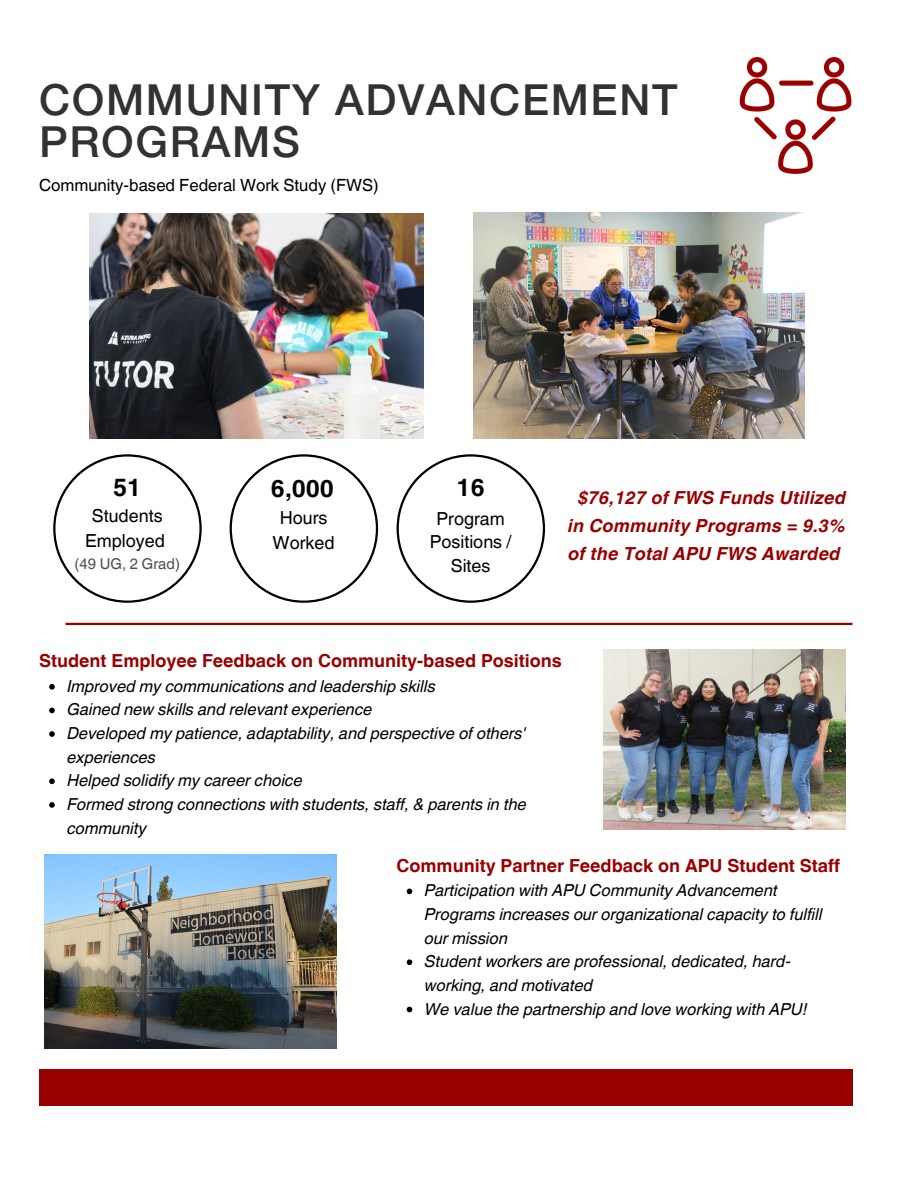
<style>
.page{position:relative;width:918px;height:1188px;background:#fff}
.page>*{position:absolute;margin:0;border:0;box-sizing:border-box;transform-origin:0 0}
.t1{font:500 42.9px "Helvetica Neue LT Pro";letter-spacing:.04em;color:#323232}
.t2{font:700 24.45px "Helvetica World";color:#000}
.t3{font:700 18px "Helvetica World";color:#900}
.t4{font:italic 700 18px/28.2px "Helvetica World";letter-spacing:.015em;color:#900;text-align:center}
.t5{font:18px/24.8px "Helvetica World";color:#000;text-align:center}
.t6{font:16.8px "Helvetica World";color:#000}
.t7{font:italic 16.5px/23.7px "Helvetica World";color:#000}
.t8{font:15px "Helvetica World";color:#494f56}
</style>
<div class="page">
<div style="left:39px;top:1069px;width:814px;height:37px;background:#900"></div>
<img style="left:739px;top:56px;width:113px;height:119px">
<hr style="left:66px;top:623px;width:786px;height:2px;background:#900">
<svg style="left:53px;top:454px;width:149px;height:149px"></svg>
<svg style="left:230px;top:454px;width:148px;height:149px"></svg>
<svg style="left:397px;top:454px;width:148px;height:149px"></svg>
<img style="left:604px;top:650px;width:242px;height:180px">
<img style="left:473px;top:212px;width:332px;height:226px">
<img style="left:45px;top:854px;width:291px;height:195px">
<img style="left:90px;top:213px;width:334px;height:225px">
<svg style="left:49px;top:684px;width:6px;height:6px"></svg>
<svg style="left:49px;top:708px;width:6px;height:5px"></svg>
<svg style="left:49px;top:731px;width:6px;height:6px"></svg>
<svg style="left:49px;top:778px;width:6px;height:6px"></svg>
<svg style="left:49px;top:802px;width:6px;height:6px"></svg>
<svg style="left:407px;top:889px;width:5px;height:5px"></svg>
<svg style="left:407px;top:959px;width:5px;height:6px"></svg>
<svg style="left:407px;top:1007px;width:5px;height:5px"></svg>
<p class="t1" style="left:39px;top:84px;width:640px">COMMUNITY ADVANCEMENT</p>
<p class="t1" style="left:39px;top:127px;width:262px">PROGRAMS</p>
<p class="t6" style="left:39px;top:175px;width:341px">Community-based Federal Work Study (FWS)</p>
<p class="t2" style="left:113px;top:467px;width:30px">51</p>
<p class="t2" style="left:271px;top:468px;width:65px">6,000</p>
<p class="t2" style="left:457px;top:467px;width:30px">16</p>
<p class="t5" style="left:85px;top:504px;width:81px">Students<br>Employed</p>
<p class="t8" style="left:75px;top:554px;width:107px">(49 UG, 2 Grad)</p>
<p class="t5" style="left:273px;top:505px;width:64px">Hours<br>Worked</p>
<p class="t5" style="left:430px;top:507px;width:83px;line-height:23.7px">Program<br>Positions /<br>Sites</p>
<p class="t4" style="left:568px;top:481px;width:280px">$76,127 of FWS Funds Utilized in Community Programs = 9.3%</p>
<p class="t4" style="left:568px;top:538px;width:274px">of the Total APU FWS Awarded</p>
<p class="t3" style="left:39px;top:646px;width:524px">Student Employee Feedback on Community-based Positions</p>
<p class="t7" style="left:67px;top:672px;width:370px">Improved my communications and leadership skills</p>
<p class="t7" style="left:67px;top:696px;width:307px">Gained new skills and relevant experience</p>
<p class="t7" style="left:67px;top:720px;width:460px">Developed my patience, adaptability, and perspective of others' experiences</p>
<p class="t7" style="left:67px;top:767px;width:237px">Helped solidify my career choice</p>
<p class="t7" style="left:67px;top:791px;width:461px">Formed strong connections with students, staff, &amp; parents in the community</p>
<p class="t3" style="left:397px;top:851px;width:445px">Community Partner Feedback on APU Student Staff</p>
<p class="t7" style="left:425px;top:877px;width:399px">Participation with APU Community Advancement<br>Programs increases our organizational capacity to fulfill our mission</p>
<p class="t7" style="left:425px;top:948px;width:368px">Student workers are professional, dedicated, hard&shy;working, and motivated</p>
<p class="t7" style="left:425px;top:995px;width:384px">We value the partnership and love working with APU!</p>
</div>
